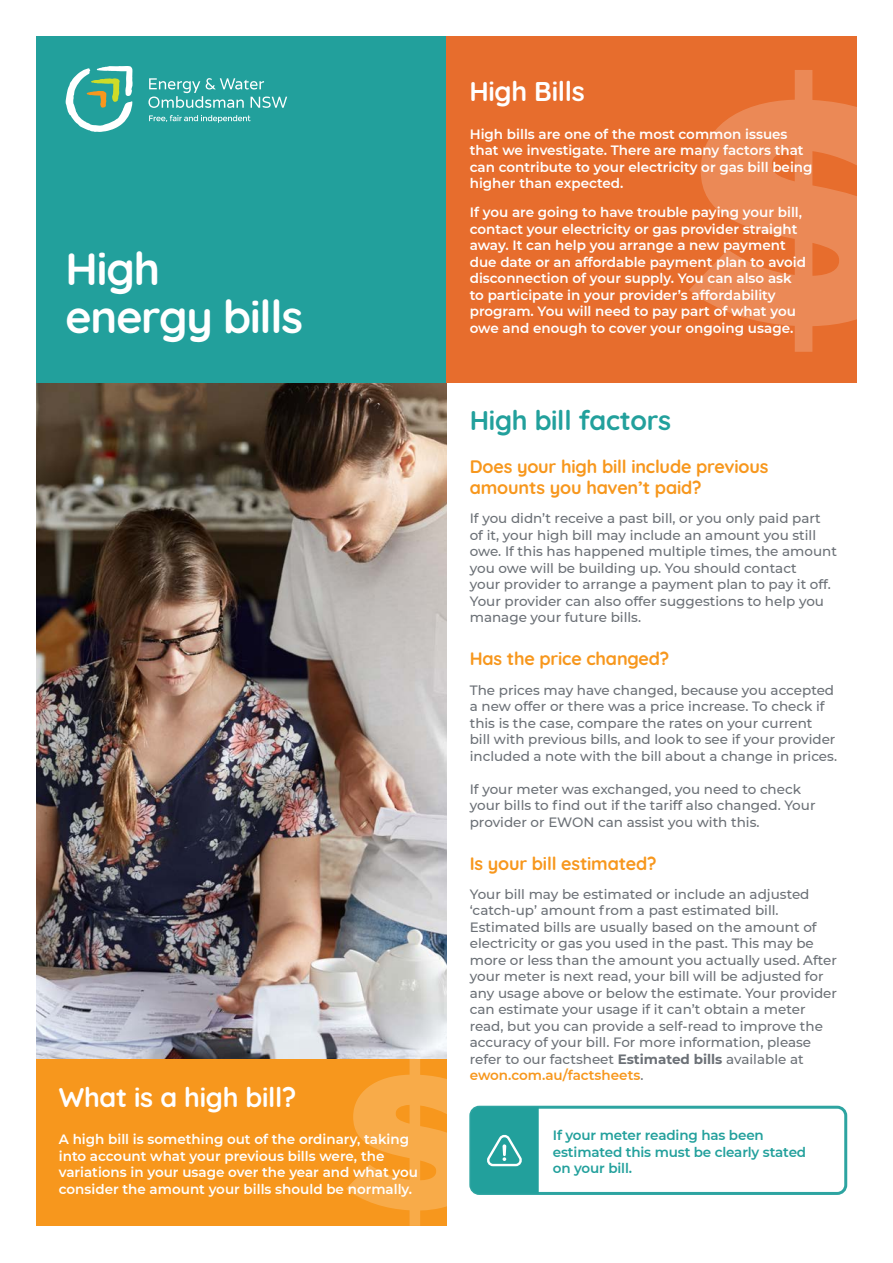
<style>
.page{position:relative;width:893px;height:1263px;background:#fff}
.page>*{position:absolute;margin:0;border:0;box-sizing:border-box;transform-origin:0 0}
._1_Main_White_Headin{font:700 45px/48px "Quicksand";letter-spacing:-.025em;color:#fff}
._8_White_Header_-_18{font:700 27px "Quicksand";letter-spacing:-.01em;color:#fff}
._2_Teal_Heading_18pt{font:700 27px "Quicksand";letter-spacing:-.01em;color:#22a09c}
._3_Orange_Header_-_1{font:700 18px/21px "Quicksand";letter-spacing:-.01em;color:#f7971d}
._7_Grey_Copy{font:500 13.5px/16.5px "Montserrat";color:#6b7076}
._9_White_Copy{font:600 13.5px/16.5px "Montserrat";color:#fff}
._11_Callout_Teal{font:600 13.5px/16.5px "Montserrat";letter-spacing:-.01em;color:#22a09c}
.s1{font-weight:700}
.s2{font-weight:600;color:#f7971d}
</style>
<div class="page">
<div style="left:36px;top:1057px;width:410px;height:169px;background:#f7971d"></div>
<img style="left:36px;top:382px;width:410px;height:676px">
<div style="left:36px;top:36px;width:410px;height:346px;background:#22a09c"></div>
<div style="left:446px;top:36px;width:411px;height:346px;background:#e76d2d"></div>
<svg style="left:689px;top:70px;width:168px;height:282px;fill:#eb8956"></svg>
<svg style="left:148px;top:78px;width:139px;height:30px"></svg>
<svg style="left:149px;top:115px;width:102px;height:8px"></svg>
<svg style="left:66px;top:66px;width:67px;height:66px"></svg>
<div style="left:469px;top:1106px;width:378px;height:89px;border:3px solid #22a09c;border-radius:9px"></div>
<svg style="left:346px;top:1057px;width:193px;height:169px"></svg>
<p class="_1_Main_White_Headin" style="left:66px;top:241px;width:239px">High energy bills</p>
<p class="_8_White_Header_-_18" style="left:59px;top:1074px;width:239px">What is a high bill?</p>
<p class="_9_White_Copy" style="left:59px;top:1131px;width:361px">A high bill is something out of the ordinary, taking into account what your previous bills were, the variations in your usage over the year and what you consider the amount your bills should be normally.</p>
<p class="_8_White_Header_-_18" style="left:469px;top:69px;width:117px">High Bills</p>
<p class="_9_White_Copy" style="left:470px;top:125px;width:344px">High bills are one of the most common issues that we investigate. There are many factors that can contribute to your electricity or gas bill being higher than expected.</p>
<p class="_9_White_Copy" style="left:470px;top:204px;width:338px">If you are going to have trouble paying your bill, contact your electricity or gas provider straight away. It can help you arrange a new payment due date or an affordable payment plan to avoid disconnection of your supply. You can also ask to participate in your provider’s affordability program. You will need to pay part of what you owe and enough to cover your ongoing usage.</p>
<p class="_2_Teal_Heading_18pt" style="left:470px;top:398px;width:203px">High bill factors</p>
<p class="_3_Orange_Header_-_1" style="left:470px;top:455px;width:300px">Does your high bill include previous amounts you haven’t paid?</p>
<p class="_7_Grey_Copy" style="left:470px;top:510px;width:369px">If you didn’t receive a past bill, or you only paid part of it, your high bill may include an amount you still owe. If this has happened multiple times, the amount you owe will be building up. You should contact<br>your provider to arrange a payment plan to pay it off.<br>Your provider can also offer suggestions to help you manage your future bills.</p>
<p class="_3_Orange_Header_-_1" style="left:470px;top:647px;width:201px">Has the price changed?</p>
<p class="_7_Grey_Copy" style="left:470px;top:681px;width:369px">The prices may have changed, because you accepted a new offer or there was a price increase. To check if this is the case, compare the rates on your current<br>bill with previous bills, and look to see if your provider included a note with the bill about a change in prices.</p>
<p class="_7_Grey_Copy" style="left:470px;top:780px;width:347px">If your meter was exchanged, you need to check your bills to find out if the tariff also changed. Your provider or EWON can assist you with this.</p>
<p class="_3_Orange_Header_-_1" style="left:470px;top:851px;width:188px">Is your bill estimated?</p>
<p class="_7_Grey_Copy" style="left:470px;top:885px;width:369px">Your bill may be estimated or include an adjusted ‘catch-up’ amount from a past estimated bill.<br>Estimated bills are usually based on the amount of electricity or gas you used in the past. This may be more or less than the amount you actually used. After your meter is next read, your bill will be adjusted for any usage above or below the estimate. Your provider can estimate your usage if it can’t obtain a meter read, but you can provide a self-read to improve the accuracy of your bill. For more information, please refer to our factsheet <span class="s1">Estimated bills</span> available at <span class="s2">ewon.com.au/factsheets</span>.</p>
<p class="_11_Callout_Teal" style="left:553px;top:1127px;width:255px">If your meter reading has been estimated this must be clearly stated on your bill.</p>
</div>
